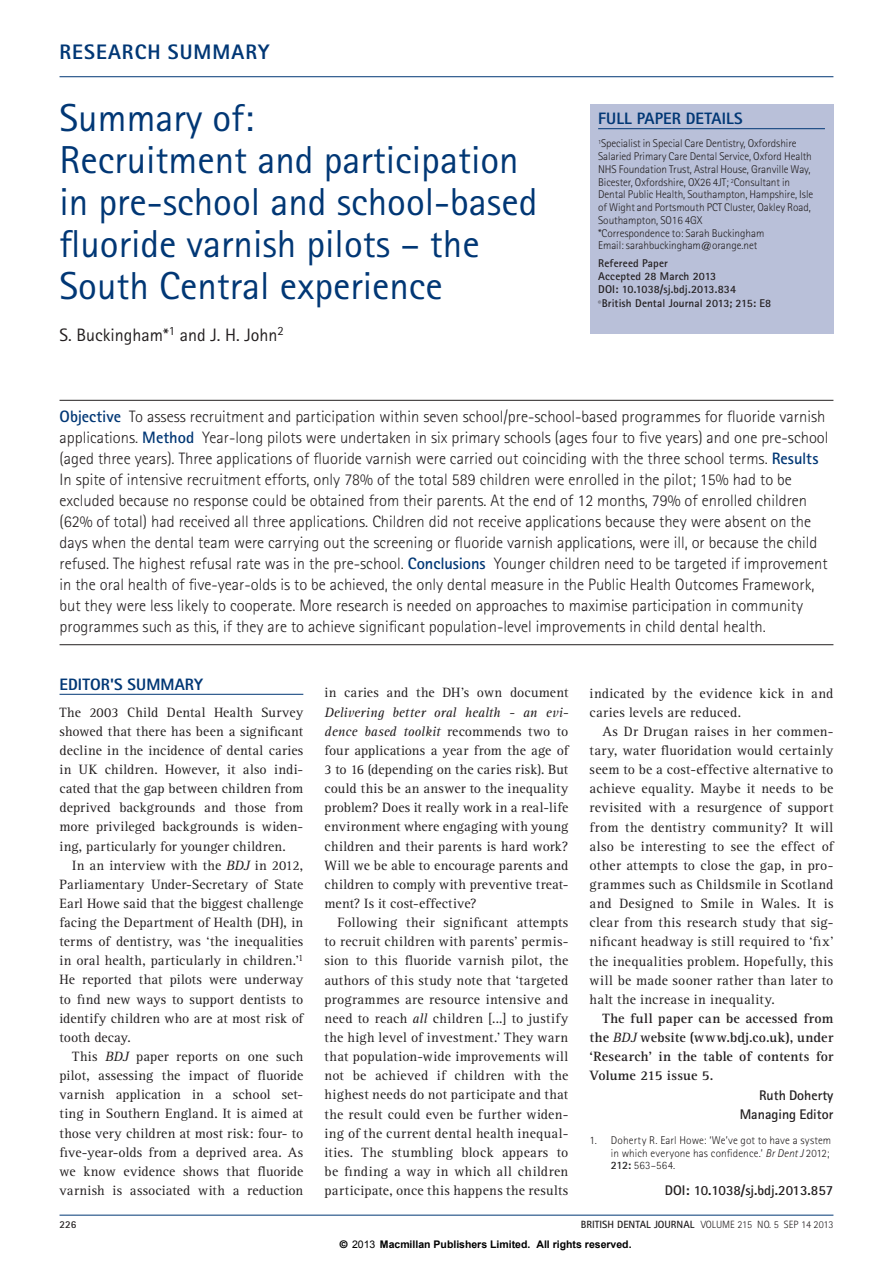
<style>
.page{position:relative;width:893px;height:1263px;background:#fff}
.page>*{position:absolute;margin:0;border:0;box-sizing:border-box;transform-origin:0 0}
._1_BDJ_practice_head{font:39px/42px "Rotis Sans Serif Std 2";color:#013775}
.t1{font:800 21px "Rotis Sans Serif Std";letter-spacing:.05em;color:#013775}
.author{font:18px "Rotis Sans Serif Std 2";color:#231f20}
.abstract{font:300 16.5px/21px "Rotis Sans Serif Std";color:#231f20}
._1_BDJ_crosshead_1{font:800 16.5px "Rotis Sans Serif Std";color:#013775}
._1_BDJ_body{font:13.95px/19.2px "Rotis Serif Std";letter-spacing:.015em;color:#231f20;text-align:justify}
._1_BDJ_body_fullout{font:13.95px/19.2px "Rotis Serif Std";letter-spacing:.015em;color:#231f20;text-align:justify}
._1_BDJ_body-2{font:700 13.95px/19.2px "Rotis Serif Std";letter-spacing:.01em;color:#231f20;text-align:justify}
._2_BDJ_references{font:700 13.95px "Rotis Sans Serif Std";color:#231f20}
._2_BDJ_commentary_bo{font:700 13.95px/19.2px "Rotis Sans Serif Std";color:#231f20;text-align:right}
.author_biog{font:300 11.25px/12.8px "Rotis Sans Serif Std";letter-spacing:-.005em;color:#231f20}
._2_BDJ_references-2{font:300 11.25px/12.8px "Rotis Sans Serif Std";letter-spacing:.01em;color:#231f20}
.article_details{font:700 11.25px/13.2px "Rotis Sans Serif Std";letter-spacing:.01em;color:#231f20}
.t2{font:700 10.5px "Arial";color:#000}
.t3{font:300 10.5px "Rotis Sans Serif Std";color:#231f20}
.t4{font:700 10.5px "Rotis Sans Serif Std";color:#231f20}
.s1{font-family:"Rotis Sans Serif Std 2";font-weight:400;font-size:6.3px}
.s2{font-weight:700;color:#013775}
.s3{font-style:italic}
.s4{font-weight:400;font-style:italic}
.s5{font-weight:700}
.s6{font-family:"Helvetica"}
.s7{font-weight:400}
</style>
<div class="page">
<hr style="left:60px;top:76px;width:773px;height:1px;background:#013775">
<hr style="left:60px;top:694px;width:243px;height:1px;background:#013775">
<div style="left:590px;top:104px;width:243px;height:230px;background:#b9c0d9"></div>
<hr style="left:598px;top:128px;width:227px;height:1px;background:#013775">
<hr style="left:60px;top:1215px;width:773px;height:1px;background:#013775">
<hr style="left:60px;top:400px;width:773px;height:1px;background:#231f20">
<hr style="left:60px;top:644px;width:773px;height:1px;background:#231f20">
<p class="t1" style="left:60px;top:39px;width:211px">RESEARCH SUMMARY</p>
<p class="_1_BDJ_practice_head" style="left:60px;top:97px;width:479px">Summary of:<br>Recruitment and participation in pre-school and school-based fluoride varnish pilots – the<br>South Central experience</p>
<p class="author" style="left:60px;top:325px;width:226px">S. Buckingham*<sup>1</sup> and J. H. John<sup>2</sup></p>
<p class="_1_BDJ_crosshead_1" style="left:598px;top:108px;width:146px">FULL PAPER DETAILS</p>
<p class="author_biog" style="left:598px;top:137px;width:217px"><sup>1</sup>Specialist in Special Care Dentistry, Oxfordshire Salaried Primary Care Dental Service, Oxford Health NHS Foundation Trust, Astral House, Granville Way, Bicester, Oxfordshire, OX26 4JT; <sup>2</sup>Consultant in Dental Public Health, Southampton, Hampshire, Isle of Wight and Portsmouth PCT Cluster, Oakley Road, Southampton, SO16 4GX<br>*Correspondence to: Sarah Buckingham<br>Email: sarahbuckingham@orange.net</p>
<p class="article_details" style="left:598px;top:256px;width:175px">Refereed Paper<br>Accepted 28 March 2013<br>DOI: 10.1038/sj.bdj.2013.834 <span class="s1">©</span>British Dental Journal 2013; 215: E8</p>
<p class="abstract" style="left:60px;top:406px;width:770px"><span class="s2">Objective</span> To assess recruitment and participation within seven school/pre-school-based programmes for fluoride varnish applications. <span class="s2">Method</span> Year-long pilots were undertaken in six primary schools (ages four to five years) and one pre-school (aged three years). Three applications of fluoride varnish were carried out coinciding with the three school terms. <span class="s2">Results </span>In spite of intensive recruitment efforts, only 78% of the total 589 children were enrolled in the pilot; 15% had to be excluded because no response could be obtained from their parents. At the end of 12 months, 79% of enrolled children (62% of total) had received all three applications. Children did not receive applications because they were absent on the days when the dental team were carrying out the screening or fluoride varnish applications, were ill, or because the child refused. The highest refusal rate was in the pre-school. <span class="s2">Conclusions</span> Younger children need to be targeted if improvement in the oral health of five-year-olds is to be achieved, the only dental measure in the Public Health Outcomes Framework, but they were less likely to cooperate. More research is needed on approaches to maximise participation in community programmes such as this, if they are to achieve significant population-level improvements in child dental health.</p>
<p class="_1_BDJ_crosshead_1" style="left:60px;top:673px;width:145px">EDITOR'S SUMMARY</p>
<p class="_1_BDJ_body_fullout" style="left:60px;top:703px;width:245px">The 2003 Child Dental Health Survey showed that there has been a significant decline in the incidence of dental caries in UK children. However, it also indi&shy;cated that the gap between children from deprived backgrounds and those from more privileged backgrounds is widen&shy;ing, particularly for younger children.</p>
<p class="_1_BDJ_body" style="left:60px;top:856px;width:245px;text-indent:13px">In an interview with the <span class="s3">BDJ</span> in 2012, Parliamentary Under-Secretary of State Earl Howe said that the biggest challenge facing the Department of Health (DH), in terms of dentistry, was ‘the inequalities in oral health, particularly in children.’<sup>1<br></sup>He reported that pilots were underway to find new ways to support dentists to identify children who are at most risk of tooth decay.</p>
<p class="_1_BDJ_body" style="left:60px;top:1047px;width:245px;text-indent:13px">This <span class="s3">BDJ</span> paper reports on one such pilot, assessing the impact of fluoride varnish application in a school set&shy;ting in Southern England. It is aimed at those very children at most risk: four- to five-year-olds from a deprived area. As we know evidence shows that fluoride varnish is associated with a reduction</p>
<p class="_1_BDJ_body" style="left:325px;top:684px;width:245px">in caries and the DH’s own document <span class="s3">Delivering better oral health - an evi&shy;dence based toolkit</span> recommends two to four applications a year from the age of 3 to 16 (depending on the caries risk). But could this be an answer to the inequality problem? Does it really work in a real-life environment where engaging with young children and their parents is hard work?<br>Will we be able to encourage parents and children to comply with preventive treat&shy;ment? Is it cost-effective?</p>
<p class="_1_BDJ_body" style="left:325px;top:913px;width:245px;text-indent:13px">Following their significant attempts to recruit children with parents’ permis&shy;sion to this fluoride varnish pilot, the authors of this study note that ‘targeted programmes are resource intensive and need to reach <span class="s3">all</span> children [...] to justify the high level of investment.’ They warn that population-wide improvements will not be achieved if children with the highest needs do not participate and that the result could even be further widen&shy;ing of the current dental health inequal&shy;ities. The stumbling block appears to be finding a way in which all children participate, once this happens the results</p>
<p class="_1_BDJ_body" style="left:590px;top:684px;width:245px">indicated by the evidence kick in and caries levels are reduced.</p>
<p class="_1_BDJ_body" style="left:590px;top:722px;width:245px;text-indent:13px">As Dr Drugan raises in her commen&shy;tary, water fluoridation would certainly seem to be a cost-effective alternative to achieve equality. Maybe it needs to be revisited with a resurgence of support from the dentistry community? It will also be interesting to see the effect of other attempts to close the gap, in pro&shy;grammes such as Childsmile in Scotland and Designed to Smile in Wales. It is clear from this research study that sig&shy;nificant headway is still required to ‘fix’ the inequalities problem. Hopefully, this will be made sooner rather than later to halt the increase in inequality.</p>
<p class="_1_BDJ_body-2" style="left:590px;top:1009px;width:245px;text-indent:13px">The full paper can be accessed from the <span class="s4">BDJ</span> website (www.bdj.co.uk), under ‘Research’ in the table of contents for Volume 215 issue 5.</p>
<p class="_2_BDJ_commentary_bo" style="left:740px;top:1085px;width:95px">Ruth Doherty<br>Managing Editor</p>
<p class="_2_BDJ_references-2" style="left:611px;top:1134px;width:222px;text-indent:-21px">1. Doherty R. Earl Howe: ‘We’ve got to have a system in which everyone has confidence.’ <span class="s3">Br Dent J</span> 2012;<br><span class="s5">212:</span> 563–564.</p>
<p class="_2_BDJ_references" style="left:665px;top:1181px;width:170px">DOI: 10.1038/sj.bdj.2013.857</p>
<p class="t4" style="left:60px;top:1218px;width:18px">226</p>
<p class="t3" style="left:581px;top:1219px;width:254px"><span class="s5">BRITISH DENTAL JOURNAL</span> VOLUME 215 NO. 5 SEP 14 2013</p>
<p class="t2" style="left:340px;top:1237px;width:293px"><span class="s6">©</span> <span class="s7">2013</span> Macmillan Publishers Limited. All rights reserved.</p>
</div>
